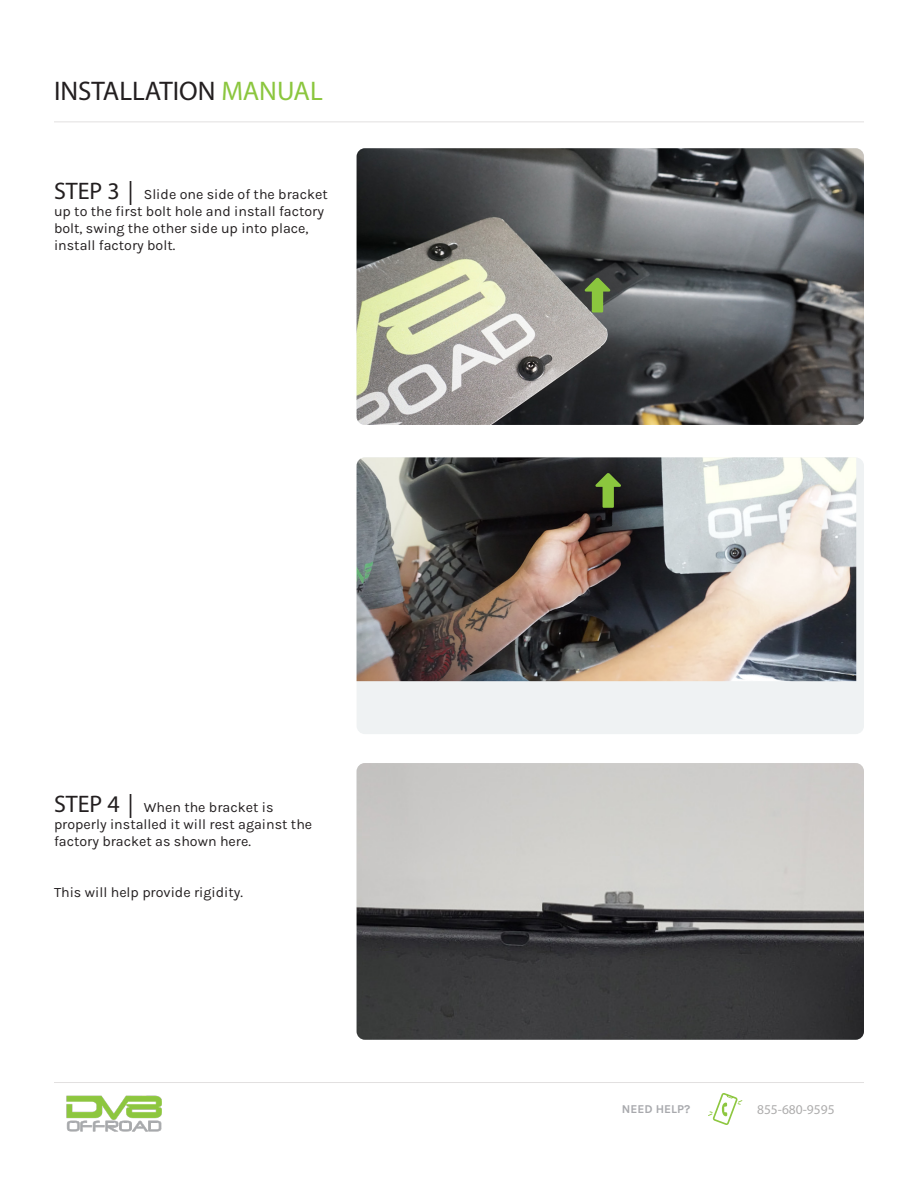
<style>
.page{position:relative;width:918px;height:1188px;background:#fff}
.page>*{position:absolute;margin:0;border:0;box-sizing:border-box;transform-origin:0 0}
.t1{font:27px "Myriad Pro";color:#231f20}
.t2{font:14.25px/17.1px "Karla";color:#231f20}
.t3{font:13.5px "Myriad Pro";color:#aeadad}
.t4{font:12px "Karla";color:#a8a9ad}
.s1{color:#8bc63e}
.s2{font-family:"Myriad Pro";font-size:24px}
</style>
<div class="page">
<hr style="left:54px;top:122px;width:810px;height:1px;background:#e2e0e0">
<svg style="left:708px;top:1093px;width:34px;height:32px"></svg>
<hr style="left:54px;top:1082px;width:810px;height:1px;background:#e2e0e0">
<img style="left:66px;top:1095px;width:96px;height:37px">
<img style="left:357px;top:763px;width:507px;height:277px">
<div style="left:357px;top:457px;width:507px;height:277px;background:#eff2f3;border-radius:8px"></div>
<img style="left:357px;top:457px;width:499px;height:224px">
<img style="left:357px;top:148px;width:507px;height:277px">
<svg style="left:595px;top:473px;width:26px;height:35px"></svg>
<svg style="left:584px;top:278px;width:27px;height:34px"></svg>
<p class="t1" style="left:54px;top:75px;width:270px">INSTALLATION <span class="s1">MANUAL</span></p>
<p class="t2" style="left:54px;top:185px;width:275px"><span class="s2">STEP 3 |</span> Slide one side of the bracket up to the first bolt hole and install factory bolt, swing the other side up into place, install factory bolt.</p>
<p class="t2" style="left:54px;top:798px;width:260px"><span class="s2">STEP 4 |</span> When the bracket is properly installed it will rest against the factory bracket as shown here.</p>
<p class="t2" style="left:54px;top:884px;width:190px">This will help provide rigidity.</p>
<p class="t4" style="left:622px;top:1101px;width:70px">NEED HELP?</p>
<p class="t3" style="left:757px;top:1101px;width:79px">855-680-9595</p>
</div>
